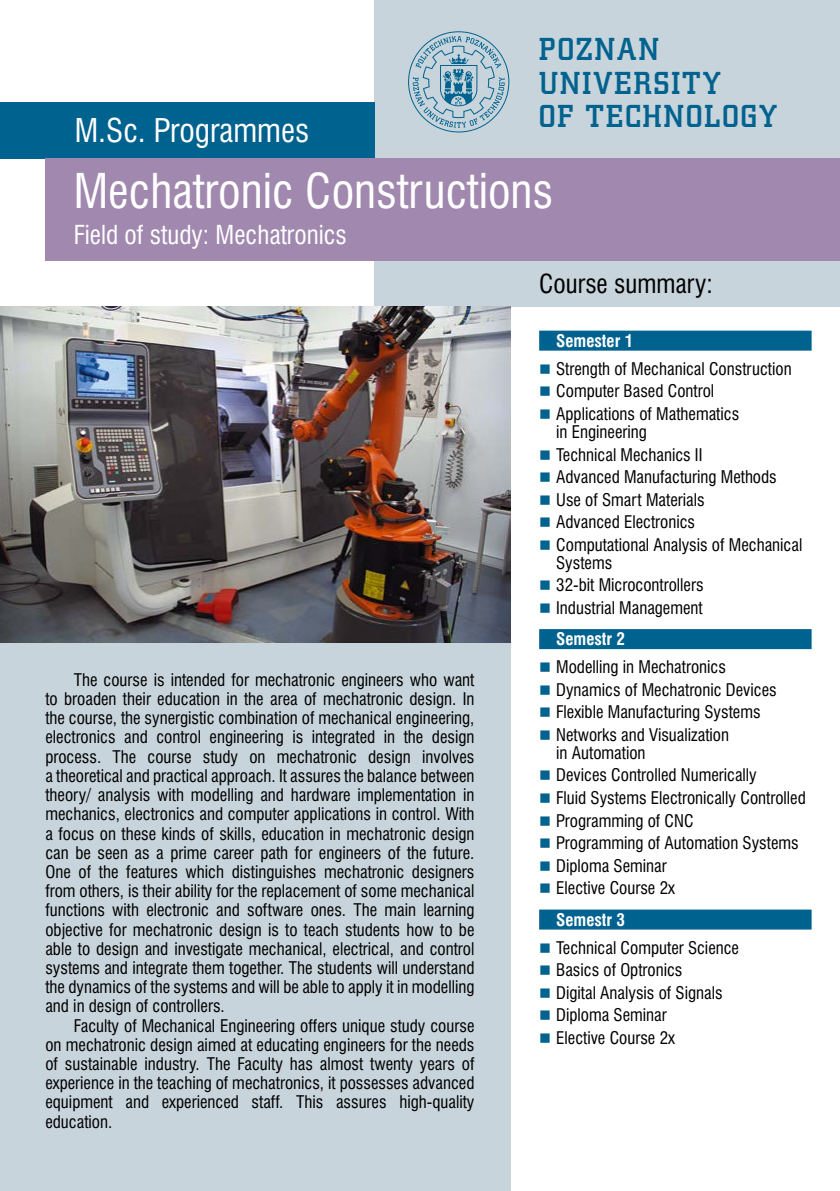
<style>
.page{position:relative;width:840px;height:1191px;background:#fff}
.page>*{position:absolute;margin:0;border:0;box-sizing:border-box;transform-origin:0 0}
.t1{font:44px "Swis 721 Cn PL";color:#fff}
.t2{font:30px "Swis 721 Cn PL";color:#fff}
.t3{font:28px/33.6px "Square Slab 711 Md PL";letter-spacing:.075em;color:#00628e}
.t4{font:24px "Swis 721 Cn PL";color:#fff}
.t5{font:24px "Swis 721 Cn PL";color:#000}
.t6{font:16px/22.6px "Swis 721 Cn PL";color:#000}
.t7{font:700 16px "Swis 721 Cn PL";color:#fff}
</style>
<div class="page">
<div style="left:374px;top:0;width:465px;height:306px;background:#c8d4db"></div>
<div style="left:539px;top:331px;width:272px;height:20px;background:#00628e"></div>
<div style="left:539px;top:629px;width:272px;height:20px;background:#00628e"></div>
<div style="left:539px;top:909px;width:272px;height:20px;background:#00628e"></div>
<div style="left:0;top:102px;width:374px;height:57px;background:#00628e"></div>
<svg style="left:408px;top:31px;width:101px;height:101px"></svg>
<div style="left:0;top:306px;width:510px;height:885px;background:#c8d4db"></div>
<div style="left:45px;top:159px;width:794px;height:102px;background:#a188ae"></div>
<img style="left:0;top:306px;width:510px;height:337px">
<h2 class="t2" style="left:75px;top:111px;width:236px">M.Sc. Programmes</h2>
<h3 class="t3" style="left:539px;top:32px;width:239px">POZNAN<br>UNIVERSITY<br>OF TECHNOLOGY</h3>
<h1 class="t1" style="left:74px;top:163px;width:481px">Mechatronic Constructions</h1>
<h3 class="t4" style="left:74px;top:219px;width:274px">Field of study: Mechatronics</h3>
<p class="t6" style="left:45px;top:670px;width:430px;line-height:19.2px;text-align:justify;text-indent:28px">The course is intended for mechatronic engineers who want to broaden their education in the area of mechatronic design. In the course, the synergistic combination of mechanical engineering, electronics and control engineering is integrated in the design process. The course study on mechatronic design involves a theoretical and practical approach. It assures the balance between theory/ analysis with modelling and hardware implementation in mechanics, electronics and computer applications in control. With a focus on these kinds of skills, education in mechatronic design can be seen as a prime career path for engineers of the future.<br>One of the features which distinguishes mechatronic designers from others, is their ability for the replacement of some mechanical functions with electronic and software ones. The main learning objective for mechatronic design is to teach students how to be able to design and investigate mechanical, electrical, and control systems and integrate them together. The students will understand the dynamics of the systems and will be able to apply it in modelling and in design of controllers.</p>
<p class="t6" style="left:45px;top:1015px;width:430px;line-height:19.2px;text-align:justify;text-indent:28px">Faculty of Mechanical Engineering offers unique study course on mechatronic design aimed at educating engineers for the needs of sustainable industry. The Faculty has almost twenty years of experience in the teaching of mechatronics, it possesses advanced equipment and experienced staff. This assures high-quality education.</p>
<h3 class="t5" style="left:539px;top:268px;width:175px">Course summary:</h3>
<p class="t7" style="left:556px;top:330px;width:78px">Semester 1</p>
<p class="t6" style="left:556px;top:357px;width:237px">Strength of Mechanical Construction<br>Computer Based Control<br>Applications of Mathematics</p>
<p class="t6" style="left:556px;top:420px;width:247px">in Engineering<br>Technical Mechanics II<br>Advanced Manufacturing Methods<br>Use of Smart Materials<br>Advanced Electronics<br>Computational Analysis of Mechanical</p>
<p class="t6" style="left:556px;top:551px;width:149px">Systems<br>32-bit Microcontrollers<br>Industrial Management</p>
<p class="t7" style="left:556px;top:628px;width:70px">Semestr 2</p>
<p class="t6" style="left:556px;top:656px;width:222px">Modelling in Mechatronics<br>Dynamics of Mechatronic Devices<br>Flexible Manufacturing Systems<br>Networks and Visualization</p>
<p class="t6" style="left:556px;top:741px;width:251px">in Automation<br>Devices Controlled Numerically<br>Fluid Systems Electronically Controlled<br>Programming of CNC<br>Programming of Automation Systems<br>Diploma Seminar<br>Elective Course 2x</p>
<p class="t7" style="left:556px;top:909px;width:70px">Semestr 3</p>
<p class="t6" style="left:556px;top:936px;width:184px">Technical Computer Science<br>Basics of Optronics<br>Digital Analysis of Signals<br>Diploma Seminar<br>Elective Course 2x</p>
</div>
